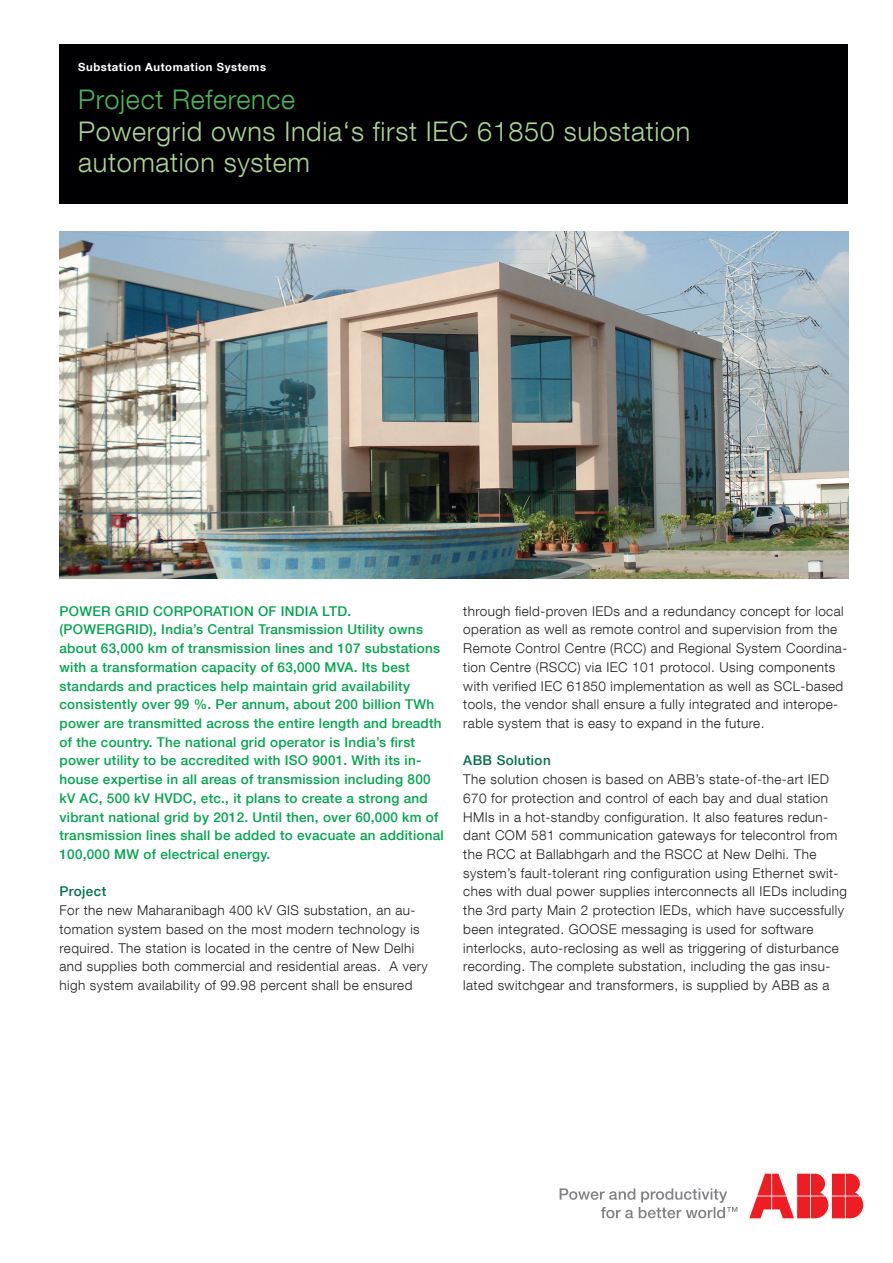
<style>
.page{position:relative;width:893px;height:1263px;background:#fff}
.page>*{position:absolute;margin:0;border:0;box-sizing:border-box;transform-origin:0 0}
.t1{font:300 27px/31.5px "ABB Neue Helvetica";letter-spacing:.025em;color:#abd593}
.t2{font:300 27px "ABB Neue Helvetica";letter-spacing:.025em;color:#49b857}
.t3{font:300 13.5px/18.8px "ABB Neue Helvetica";letter-spacing:.03em;color:#231f20}
.t4{font:500 13.5px/18.8px "ABB Neue Helvetica";letter-spacing:.02em;color:#00a54f}
.t5{font:500 13.5px "ABB Neue Helvetica";letter-spacing:.03em;color:#006f49}
.t6{font:700 11.25px "ABB Neue Helvetica";letter-spacing:.05em;color:#fff}
</style>
<div class="page">
<svg style="left:560px;top:1188px;width:177px;height:30px"></svg>
<svg style="left:749px;top:1174px;width:114px;height:44px"></svg>
<div style="left:60px;top:45px;width:788px;height:159px;background:#000002"></div>
<img style="left:60px;top:232px;width:788px;height:346px">
<p class="t6" style="left:78px;top:60px;width:189px">Substation Automation Systems</p>
<h1 class="t2" style="left:78px;top:83px;width:218px">Project Reference</h1>
<h1 class="t1" style="left:78px;top:115px;width:614px">Powergrid owns India‘s first IEC 61850 substation automation system</h1>
<p class="t4" style="left:60px;top:601px;width:386px">POWER GRID CORPORATION OF INDIA LTD. (POWERGRID), India’s Central Transmission Utility owns about 63,000 km of transmission lines and 107 substations with a transformation capacity of 63,000 MVA. Its best standards and practices help maintain grid availability consistently over 99 %. Per annum, about 200 billion TWh power are transmitted across the entire length and breadth of the country. The national grid operator is India’s first power utility to be accredited with ISO 9001. With its in&shy;house expertise in all areas of transmission including 800 kV AC, 500 kV HVDC, etc., it plans to create a strong and vibrant national grid by 2012. Until then, over 60,000 km of transmission lines shall be added to evacuate an additional 100,000 MW of electrical energy.</p>
<p class="t5" style="left:60px;top:883px;width:48px">Project</p>
<p class="t3" style="left:60px;top:901px;width:370px">For the new Maharanibagh 400 kV GIS substation, an au&shy;tomation system based on the most modern technology is required. The station is located in the centre of New Delhi and supplies both commercial and residential areas. A very high system availability of 99.98 percent shall be ensured</p>
<p class="t3" style="left:463px;top:601px;width:386px">through field-proven IEDs and a redundancy concept for local operation as well as remote control and supervision from the Remote Control Centre (RCC) and Regional System Coordina&shy;tion Centre (RSCC) via IEC 101 protocol. Using components with verified IEC 61850 implementation as well as SCL-based tools, the vendor shall ensure a fully integrated and interope&shy;rable system that is easy to expand in the future.</p>
<p class="t5" style="left:463px;top:752px;width:89px">ABB Solution</p>
<p class="t3" style="left:463px;top:770px;width:385px">The solution chosen is based on ABB’s state-of-the-art IED 670 for protection and control of each bay and dual station HMIs in a hot-standby configuration. It also features redun&shy;dant COM 581 communication gateways for telecontrol from the RCC at Ballabhgarh and the RSCC at New Delhi. The system’s fault-tolerant ring configuration using Ethernet swit&shy;ches with dual power supplies interconnects all IEDs including the 3rd party Main 2 protection IEDs, which have successfully been integrated. GOOSE messaging is used for software interlocks, auto-reclosing as well as triggering of disturbance recording. The complete substation, including the gas insu&shy;lated switchgear and transformers, is supplied by ABB as a</p>
</div>
